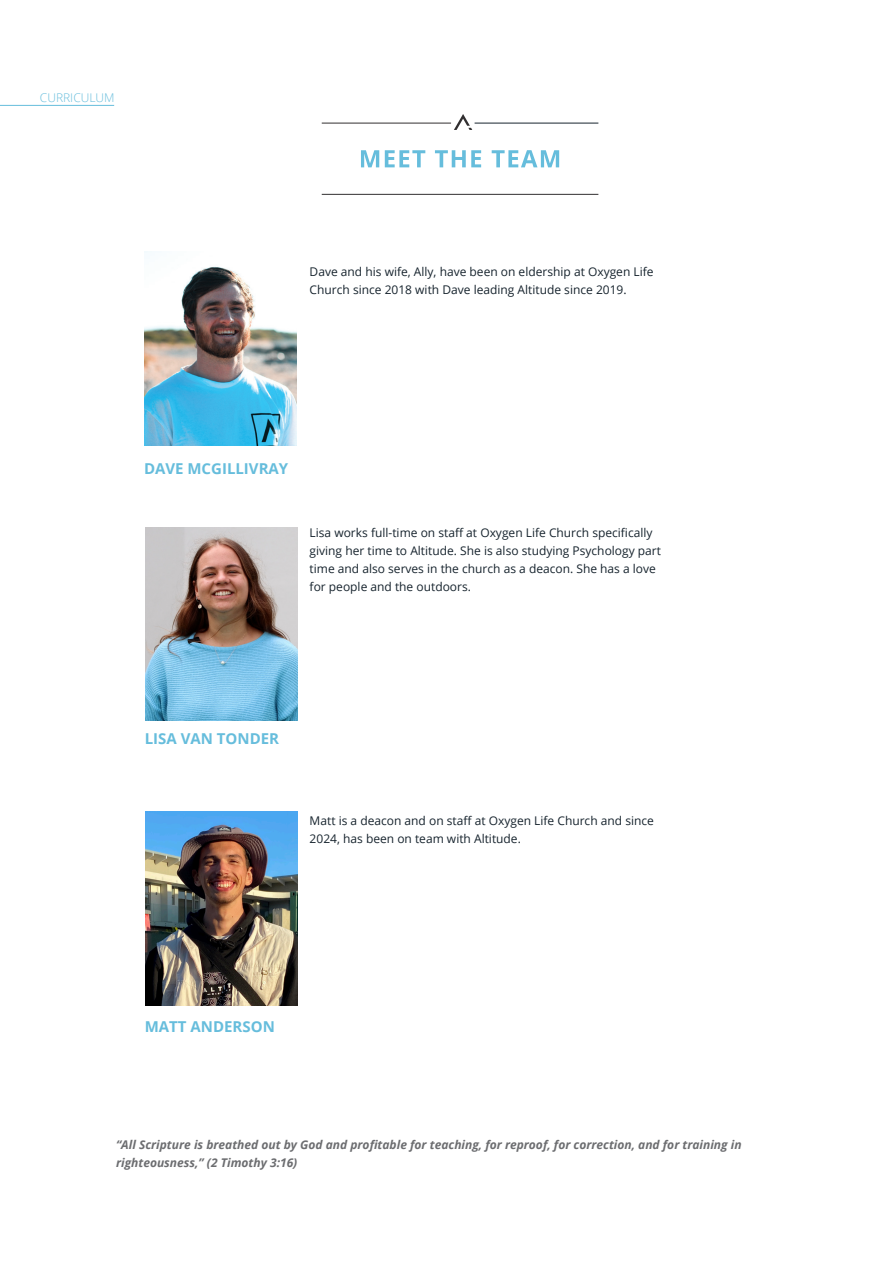
<style>
.page{position:relative;width:893px;height:1263px;background:#fff}
.page>*{position:absolute;margin:0;border:0;box-sizing:border-box;transform-origin:0 0}
.t1{font:700 15px "Open Sans";color:#66bddc}
.t2{font:12px/18px "Open Sans";color:#17242e}
.t3{font:italic 700 12px/18px "Open Sans";color:#6c6d70}
.t4{font:300 12px "Open Sans";color:#66bddc}
</style>
<div class="page">
<hr style="left:0;top:105px;width:114px;height:1px;background:#66bddc">
<img style="left:145px;top:252px;width:151px;height:193px">
<img style="left:146px;top:527px;width:151px;height:194px">
<img style="left:146px;top:812px;width:151px;height:193px">
<svg style="left:361px;top:150px;width:198px;height:17px"></svg>
<hr style="left:322px;top:194px;width:276px;height:1px;background:#312f30">
<hr style="left:322px;top:123px;width:129px;height:1px;background:#312f30">
<svg style="left:454px;top:114px;width:18px;height:16px"></svg>
<hr style="left:475px;top:123px;width:123px;height:1px;background:#17242e">
<p class="t4" style="left:40px;top:89px;width:76px">CURRICULUM</p>
<p class="t2" style="left:310px;top:262px;width:345px">Dave and his wife, Ally, have been on eldership at Oxygen Life<br>Church since 2018 with Dave leading Altitude since 2019.</p>
<p class="t1" style="left:144px;top:458px;width:146px">DAVE MCGILLIVRAY</p>
<p class="t2" style="left:310px;top:523px;width:353px">Lisa works full-time on staff at Oxygen Life Church specifically giving her time to Altitude. She is also studying Psychology part time and also serves in the church as a deacon. She has a love for people and the outdoors.</p>
<p class="t1" style="left:145px;top:728px;width:136px">LISA VAN TONDER</p>
<p class="t2" style="left:310px;top:811px;width:346px">Matt is a deacon and on staff at Oxygen Life Church and since<br>2024, has been on team with Altitude.</p>
<p class="t1" style="left:145px;top:1016px;width:132px">MATT ANDERSON</p>
<p class="t3" style="left:116px;top:1135px;width:627px">“All Scripture is breathed out by God and profitable for teaching, for reproof, for correction, and for training in righteousness,” (2 Timothy 3:16)</p>
</div>
